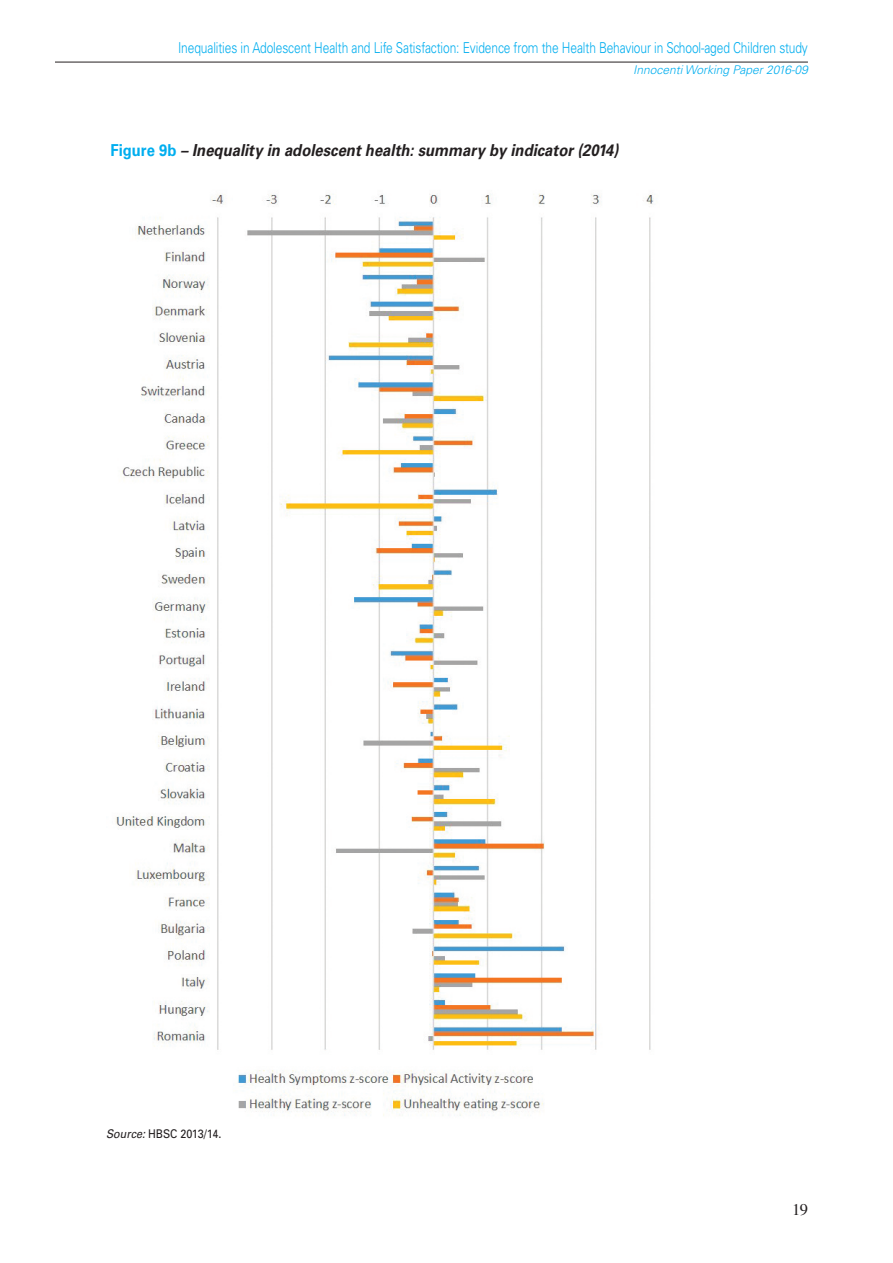
<style>
.page{position:relative;width:893px;height:1263px;background:#fff}
.page>*{position:absolute;margin:0;border:0;box-sizing:border-box;transform-origin:0 0}
.t1{font:italic 700 16.5px "Univers";color:#231f20;scale:.9 1}
.t2{font:16.5px "Times";color:#231f20}
.t3{font:300 15px "Univers";letter-spacing:-.01em;color:#00aeef;scale:.8 1}
.t4{font:italic 300 12px "Univers";color:#00aeef}
.t5{font:12px "Univers";color:#231f20;scale:.9 1}
.s1{font-style:normal;color:#00aeef}
.s2{font-style:italic}
</style>
<div class="page">
<hr style="left:55px;top:62px;width:753px;height:1px;background:#231f20">
<img style="left:115px;top:193px;width:539px;height:923px">
<p class="t3" style="left:178px;top:43px;width:789px">Inequalities in Adolescent Health and Life Satisfaction: Evidence from the Health Behaviour in School-aged Children study</p>
<p class="t4" style="left:633px;top:66px;width:176px">Innocenti Working Paper 2016-09</p>
<p class="t1" style="left:110px;top:145px;width:566px"><span class="s1">Figure 9b</span> – Inequality in adolescent health: summary by indicator (2014)</p>
<p class="t5" style="left:106px;top:1129px;width:129px"><span class="s2">Source:</span> HBSC 2013/14.</p>
<p class="t2" style="left:792px;top:1200px;width:17px">19</p>
</div>
